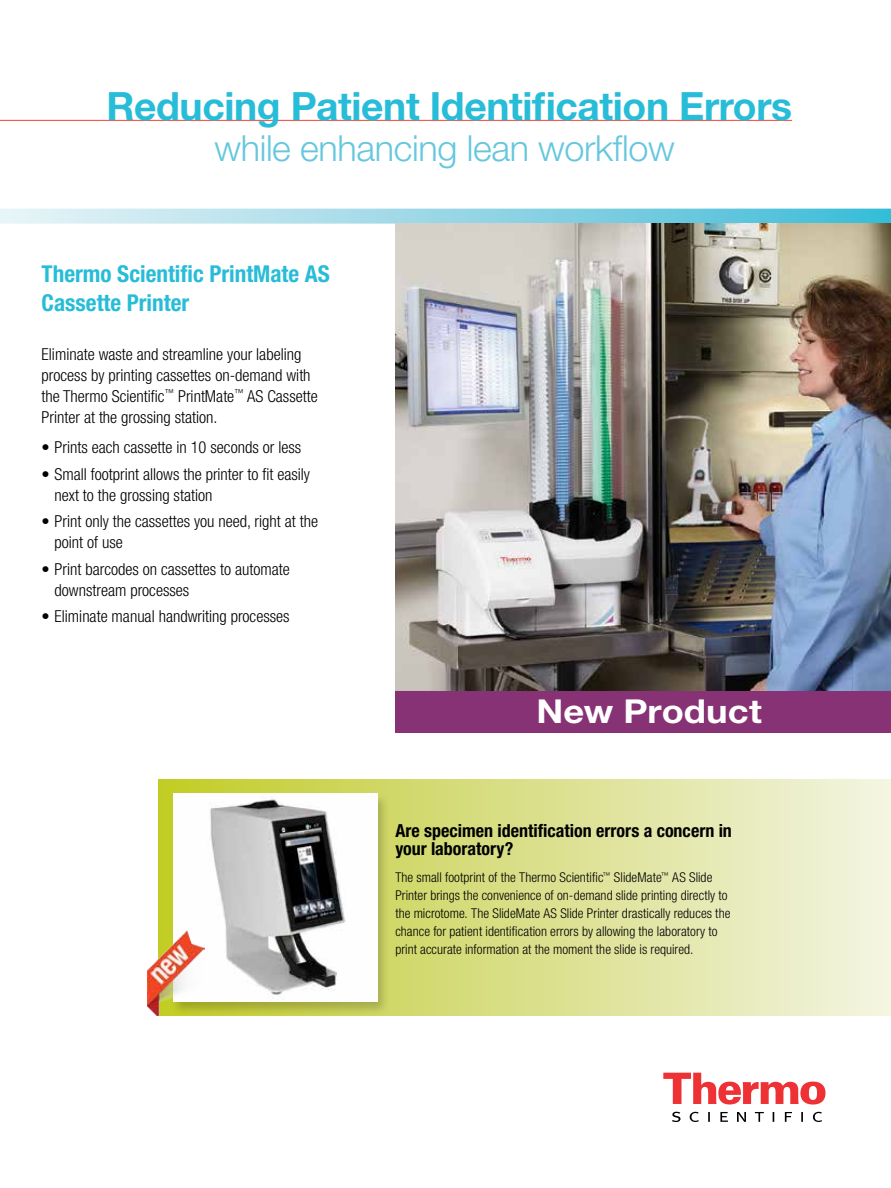
<style>
.page{position:relative;width:891px;height:1188px;background:#fff}
.page>*{position:absolute;margin:0;border:0;box-sizing:border-box;transform-origin:0 0}
.t1{font:700 39px "Helvetica Neue LT Std";letter-spacing:-.01em;color:#27bcd7}
.t2{font:300 36px "Helvetica Neue LT Std";letter-spacing:-.01em;color:#65c7dd}
.t3{font:700 33px "Helvetica Neue LT Std";letter-spacing:.005em;color:#fff;scale:1.1 1}
.t4{font:700 condensed 23.25px/28.5px "Helvetica Neue LT Std";color:#27bcd7}
.t5{font:700 condensed 18px/18px "Helvetica Neue LT Std";color:#000}
.t6{font:300 condensed 16.5px/21px "Helvetica Neue LT Std";color:#000}
.t7{font:300 condensed 13.5px/18px "Helvetica Neue LT Std";letter-spacing:.005em;color:#000}
</style>
<div class="page">
<svg style="left:663px;top:1073px;width:163px;height:32px"></svg>
<svg style="left:672px;top:1112px;width:150px;height:10px"></svg>
<div style="left:159px;top:780px;width:732px;height:235px;background:linear-gradient(to right,#c1cc2a,#f2f4e4)"></div>
<hr style="left:0;top:120px;width:792px;height:1px;background:#ef4135">
<svg style="left:0;top:209px;width:891px;height:15px;background:#99d6e4"></svg>
<div style="left:395px;top:687px;width:496px;height:46px;background:#863275"></div>
<img style="left:395px;top:224px;width:496px;height:466px">
<div style="left:170px;top:792px;width:220px;height:224px;background:#000;opacity:.2"></div>
<img style="left:173px;top:793px;width:204px;height:208px">
<img style="left:148px;top:930px;width:57px;height:85px">
<h1 class="t1" style="left:106px;top:82px;width:687px">Reducing Patient Identification Errors</h1>
<h2 class="t2" style="left:214px;top:126px;width:462px">while enhancing lean workflow</h2>
<h3 class="t4" style="left:42px;top:260px;width:290px">Thermo Scientific PrintMate AS<br>Cassette Printer</h3>
<p class="t6" style="left:42px;top:343px;width:278px">Eliminate waste and streamline your labeling process by printing cassettes on-demand with the Thermo Scientific<sup>™</sup> PrintMate<sup>™</sup> AS Cassette Printer at the grossing station.</p>
<p class="t6" style="left:42px;top:437px;width:261px">• Prints each cassette in 10 seconds or less</p>
<p class="t6" style="left:55px;top:463px;width:257px;text-indent:-13px">• Small footprint allows the printer to fit easily next to the grossing station</p>
<p class="t6" style="left:55px;top:511px;width:265px;text-indent:-13px">• Print only the cassettes you need, right at the point of use</p>
<p class="t6" style="left:55px;top:558px;width:237px;text-indent:-13px">• Print barcodes on cassettes to automate downstream processes</p>
<p class="t6" style="left:42px;top:606px;width:250px">• Eliminate manual handwriting processes</p>
<h3 class="t3" style="left:536px;top:691px;width:206px">New Product</h3>
<p class="t5" style="left:395px;top:822px;width:338px">Are specimen identification errors a concern in your laboratory?</p>
<p class="t7" style="left:395px;top:868px;width:337px">The small footprint of the Thermo Scientific<sup>™</sup> SlideMate<sup>™</sup> AS Slide Printer brings the convenience of on-demand slide printing directly to the microtome. The SlideMate AS Slide Printer drastically reduces the chance for patient identification errors by allowing the laboratory to print accurate information at the moment the slide is required.</p>
</div>
